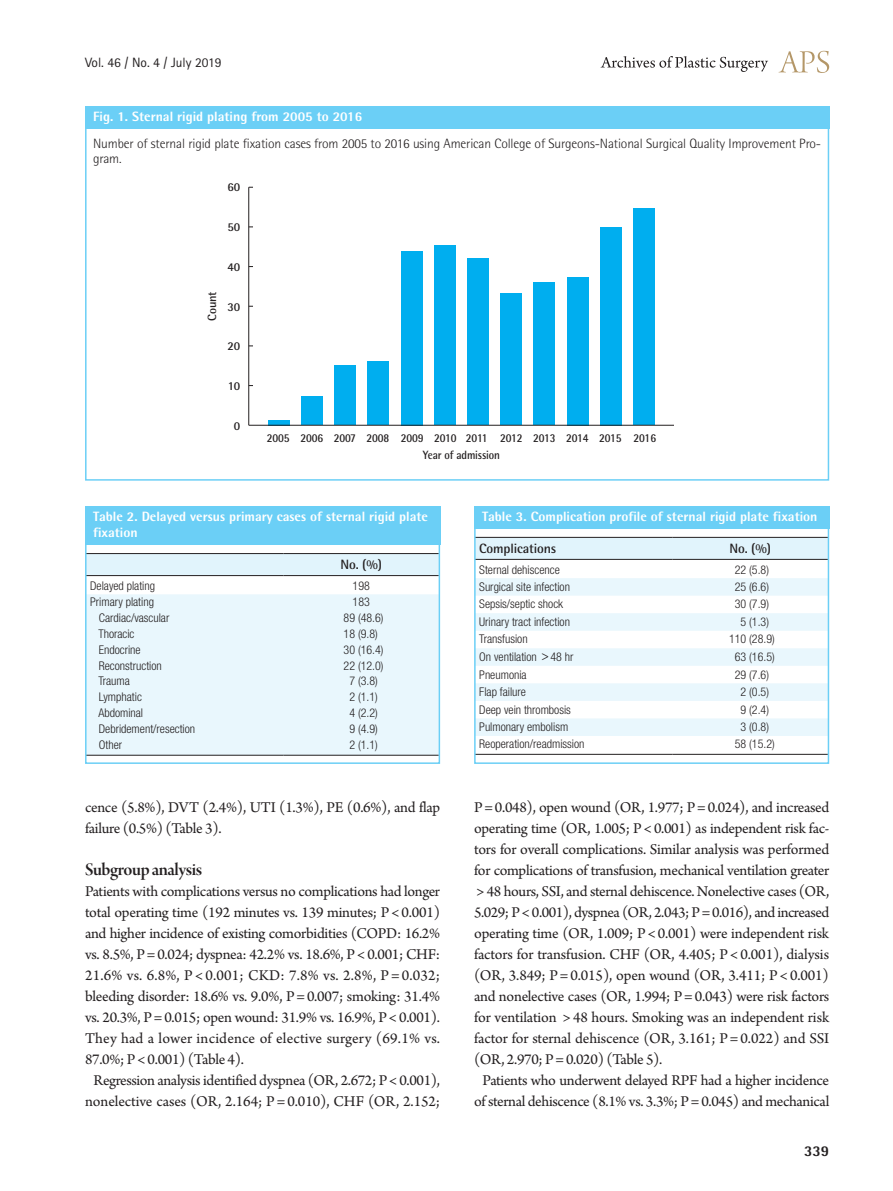
<style>
.page{position:relative;width:893px;height:1191px;background:#fff}
.page>*{position:absolute;margin:0;border:0;box-sizing:border-box;transform-origin:0 0}
.중제목{font:18.75px "Arno Pro Smbd Display";letter-spacing:-.02em;color:#231f20}
.본문{font:15.75px/21px "Arno Pro";letter-spacing:-.02em;color:#231f20;text-align:center}
.본문_0{font:15.75px/21px "Arno Pro";letter-spacing:.01em;color:#231f20;text-align:justify}
.t1{font:800 15px "Rotis Semi Sans Std";color:#231f20}
.표그림제목{font:800 13.5px/16.2px "Rotis Semi Sans Std";color:#fff}
.그림설명{font:300 13.5px/15px "Rotis Semi Sans Std";letter-spacing:-.01em;color:#231f20}
.표열제목{font:700 13.5px "Rotis Semi Sans Std";letter-spacing:-.01em;color:#231f20}
.t2{font:13.5px "Rotis Sans Serif Std";color:#231f20}
.표본문{font:300 condensed 12px "Helvetica Neue LT Std";color:#231f20}
.그림지문{font:700 12px "Rotis Semi Sans Std";letter-spacing:-.01em;color:#231f20;scale:.9 1}
.그림지문-2{font:700 12px "Rotis Semi Sans Std";letter-spacing:-.01em;color:#231f20}
.s1{font-family:"Dotum";font-weight:400;font-stretch:normal}
</style>
<div class="page">
<svg style="left:779px;top:51px;width:50px;height:22px"></svg>
<svg style="left:601px;top:56px;width:167px;height:16px"></svg>
<svg style="left:88px;top:554px;width:349px;height:23px"></svg>
<div style="left:88px;top:594px;width:349px;height:161px;background:#e9f7fd"></div>
<hr style="left:86px;top:553px;width:198px;height:1px;background:#231f20">
<hr style="left:284px;top:553px;width:155px;height:1px;background:#231f20">
<hr style="left:86px;top:575px;width:198px;height:1px;background:#231f20">
<hr style="left:284px;top:575px;width:155px;height:1px;background:#231f20">
<hr style="left:86px;top:755px;width:198px;height:1px;background:#231f20">
<hr style="left:284px;top:755px;width:155px;height:1px;background:#231f20">
<div style="left:85px;top:506px;width:355px;height:38px;background:#6bcff6"></div>
<div style="left:85px;top:506px;width:355px;height:258px;border:2px solid #6bcff6"></div>
<div style="left:477px;top:538px;width:349px;height:21px;background:#e1f4fc"></div>
<svg style="left:477px;top:753px;width:349px;height:1px"></svg>
<svg style="left:477px;top:578px;width:349px;height:158px;fill:#e9f7fd"></svg>
<hr style="left:475px;top:537px;width:198px;height:1px;background:#231f20">
<hr style="left:673px;top:537px;width:155px;height:1px;background:#231f20">
<hr style="left:475px;top:559px;width:198px;height:1px;background:#231f20">
<hr style="left:673px;top:559px;width:155px;height:1px;background:#231f20">
<hr style="left:475px;top:754px;width:198px;height:1px;background:#231f20">
<hr style="left:673px;top:754px;width:155px;height:1px;background:#231f20">
<div style="left:474px;top:506px;width:355px;height:22px;background:#6bcff6"></div>
<div style="left:474px;top:506px;width:355px;height:258px;border:2px solid #6bcff6"></div>
<div style="left:85px;top:106px;width:744px;height:23px;background:#6bcff6"></div>
<div style="left:85px;top:106px;width:744px;height:374px;border:2px solid #6bcff6"></div>
<div style="left:268px;top:420px;width:21px;height:5px;background:#00aeef"></div>
<div style="left:301px;top:396px;width:21px;height:29px;background:#00aeef"></div>
<div style="left:334px;top:365px;width:22px;height:60px;background:#00aeef"></div>
<div style="left:368px;top:361px;width:21px;height:64px;background:#00aeef"></div>
<div style="left:401px;top:251px;width:21px;height:174px;background:#00aeef"></div>
<div style="left:434px;top:246px;width:21px;height:179px;background:#00aeef"></div>
<div style="left:467px;top:259px;width:22px;height:166px;background:#00aeef"></div>
<div style="left:501px;top:293px;width:21px;height:132px;background:#00aeef"></div>
<div style="left:534px;top:282px;width:21px;height:143px;background:#00aeef"></div>
<div style="left:567px;top:277px;width:21px;height:148px;background:#00aeef"></div>
<div style="left:600px;top:227px;width:22px;height:198px;background:#00aeef"></div>
<div style="left:634px;top:208px;width:21px;height:217px;background:#00aeef"></div>
<hr style="left:248px;top:187px;width:1px;height:238px;background:#231f20">
<hr style="left:249px;top:425px;width:425px;height:1px;background:#231f20">
<p class="t2" style="left:85px;top:54px;width:138px">Vol. 46 / No. 4 / July 2019</p>
<p class="표그림제목" style="left:93px;top:108px;width:271px">Fig. 1. Sternal rigid plating from 2005 to 2016</p>
<p class="그림설명" style="left:93px;top:136px;width:729px">Number of sternal rigid plate fixation cases from 2005 to 2016 using American College of Surgeons-National Surgical Quality Improvement Pro&shy;gram.</p>
<p class="그림지문-2" style="left:227px;top:180px;width:14px">60</p>
<p class="그림지문-2" style="left:227px;top:220px;width:14px">50</p>
<p class="그림지문-2" style="left:227px;top:259px;width:14px">40</p>
<p class="그림지문-2" style="left:227px;top:299px;width:14px">30</p>
<p class="그림지문-2" style="left:227px;top:339px;width:14px">20</p>
<p class="그림지문-2" style="left:228px;top:379px;width:14px">10</p>
<p class="그림지문-2" style="left:234px;top:418px;width:8px">0</p>
<p class="그림지문-2" style="left:205px;top:321px;width:31px;rotate:-90deg">Count</p>
<p class="그림지문" style="left:267px;top:431px;width:434px">2005 2006 2007 2008 2009 2010 2011 2012 2013 2014 2015 2016</p>
<p class="그림지문" style="left:423px;top:448px;width:87px">Year of admission</p>
<p class="표그림제목" style="left:93px;top:508px;width:336px">Table 2. Delayed versus primary cases of sternal rigid plate fixation</p>
<p class="표열제목" style="left:340px;top:556px;width:43px">No. (%)</p>
<p class="표본문" style="left:90px;top:579px;width:67px">Delayed plating</p>
<p class="표본문" style="left:353px;top:579px;width:19px">198</p>
<p class="표본문" style="left:90px;top:595px;width:65px">Primary plating</p>
<p class="표본문" style="left:353px;top:595px;width:19px">183</p>
<p class="표본문" style="left:99px;top:611px;width:72px">Cardiac/vascular</p>
<p class="표본문" style="left:344px;top:611px;width:41px">89 (48.6)</p>
<p class="표본문" style="left:98px;top:627px;width:38px">Thoracic</p>
<p class="표본문" style="left:344px;top:627px;width:36px">18 (9.8)</p>
<p class="표본문" style="left:99px;top:642px;width:43px">Endocrine</p>
<p class="표본문" style="left:344px;top:642px;width:41px">30 (16.4)</p>
<p class="표본문" style="left:99px;top:658px;width:65px">Reconstruction</p>
<p class="표본문" style="left:344px;top:658px;width:41px">22 (12.0)</p>
<p class="표본문" style="left:98px;top:674px;width:33px">Trauma</p>
<p class="표본문" style="left:349px;top:674px;width:30px">7 (3.8)</p>
<p class="표본문" style="left:99px;top:690px;width:45px">Lymphatic</p>
<p class="표본문" style="left:349px;top:690px;width:30px">2 (1.1)</p>
<p class="표본문" style="left:98px;top:706px;width:46px">Abdominal</p>
<p class="표본문" style="left:349px;top:706px;width:30px">4 (2.2)</p>
<p class="표본문" style="left:99px;top:721px;width:98px">Debridement/resection</p>
<p class="표본문" style="left:349px;top:721px;width:30px">9 (4.9)</p>
<p class="표본문" style="left:99px;top:738px;width:25px">Other</p>
<p class="표본문" style="left:349px;top:738px;width:30px">2 (1.1)</p>
<p class="본문" style="left:85px;top:798px;width:357px;text-align:left">cence (5.8%), DVT (2.4%), UTI (1.3%), PE (0.6%), and flap failure (0.5%) (Table 3).</p>
<p class="중제목" style="left:85px;top:859px;width:119px">Subgroup analysis</p>
<p class="본문_0" style="left:85px;top:882px;width:357px">Patients with complications versus no complications had longer total operating time (192 minutes vs. 139 minutes; P &lt; 0.001) and higher incidence of existing comorbidities (COPD: 16.2% vs. 8.5%, P = 0.024; dyspnea: 42.2% vs. 18.6%, P &lt; 0.001; CHF:<br>21.6% vs. 6.8%, P &lt; 0.001; CKD: 7.8% vs. 2.8%, P = 0.032; bleeding disorder: 18.6% vs. 9.0%, P = 0.007; smoking: 31.4% vs. 20.3%, P = 0.015; open wound: 31.9% vs. 16.9%, P &lt; 0.001).<br>They had a lower incidence of elective surgery (69.1% vs.<br>87.0%; P &lt; 0.001) (Table 4).</p>
<p class="본문" style="left:85px;top:1071px;width:357px">Regression analysis identified dyspnea (OR, 2.672; P &lt; 0.001), nonelective cases (OR, 2.164; P = 0.010), CHF (OR, 2.152;</p>
<p class="표그림제목" style="left:482px;top:508px;width:337px">Table 3. Complication profile of sternal rigid plate fixation</p>
<p class="표열제목" style="left:479px;top:540px;width:78px">Complications</p>
<p class="표열제목" style="left:730px;top:540px;width:43px">No. (%)</p>
<p class="표본문" style="left:479px;top:563px;width:82px">Sternal dehiscence</p>
<p class="표본문" style="left:735px;top:563px;width:36px">22 (5.8)</p>
<p class="표본문" style="left:479px;top:580px;width:92px">Surgical site infection</p>
<p class="표본문" style="left:735px;top:580px;width:36px">25 (6.6)</p>
<p class="표본문" style="left:479px;top:597px;width:85px">Sepsis/septic shock</p>
<p class="표본문" style="left:735px;top:597px;width:36px">30 (7.9)</p>
<p class="표본문" style="left:479px;top:615px;width:92px">Urinary tract infection</p>
<p class="표본문" style="left:741px;top:615px;width:30px">5 (1.3)</p>
<p class="표본문" style="left:479px;top:632px;width:50px">Transfusion</p>
<p class="표본문" style="left:729px;top:632px;width:47px">110 (28.9)</p>
<p class="표본문" style="left:479px;top:650px;width:96px">On ventilation <span class="s1">&gt;</span>48 hr</p>
<p class="표본문" style="left:735px;top:650px;width:41px">63 (16.5)</p>
<p class="표본문" style="left:479px;top:667px;width:49px">Pneumonia</p>
<p class="표본문" style="left:735px;top:667px;width:36px">29 (7.6)</p>
<p class="표본문" style="left:479px;top:685px;width:48px">Flap failure</p>
<p class="표본문" style="left:741px;top:685px;width:30px">2 (0.5)</p>
<p class="표본문" style="left:479px;top:702px;width:93px">Deep vein thrombosis</p>
<p class="표본문" style="left:741px;top:702px;width:30px">9 (2.4)</p>
<p class="표본문" style="left:479px;top:720px;width:91px">Pulmonary embolism</p>
<p class="표본문" style="left:741px;top:720px;width:30px">3 (0.8)</p>
<p class="표본문" style="left:479px;top:737px;width:107px">Reoperation/readmission</p>
<p class="표본문" style="left:735px;top:737px;width:41px">58 (15.2)</p>
<p class="본문" style="left:474px;top:798px;width:357px;text-align:justify">P = 0.048), open wound (OR, 1.977; P = 0.024), and increased operating time (OR, 1.005; P &lt; 0.001) as independent risk fac&shy;tors for overall complications. Similar analysis was performed for complications of transfusion, mechanical ventilation greater &gt; 48 hours, SSI, and sternal dehiscence. Nonelective cases (OR, 5.029; P &lt; 0.001), dyspnea (OR, 2.043; P = 0.016), and increased operating time (OR, 1.009; P &lt; 0.001) were independent risk factors for transfusion. CHF (OR, 4.405; P &lt; 0.001), dialysis (OR, 3.849; P = 0.015), open wound (OR, 3.411; P &lt; 0.001) and nonelective cases (OR, 1.994; P = 0.043) were risk factors for ventilation &gt; 48 hours. Smoking was an independent risk factor for sternal dehiscence (OR, 3.161; P = 0.022) and SSI (OR, 2.970; P = 0.020) (Table 5).</p>
<p class="본문" style="left:474px;top:1071px;width:357px">Patients who underwent delayed RPF had a higher incidence of sternal dehiscence (8.1% vs. 3.3%; P = 0.045) and mechanical</p>
<p class="t1" style="left:804px;top:1141px;width:27px">339</p>
</div>
